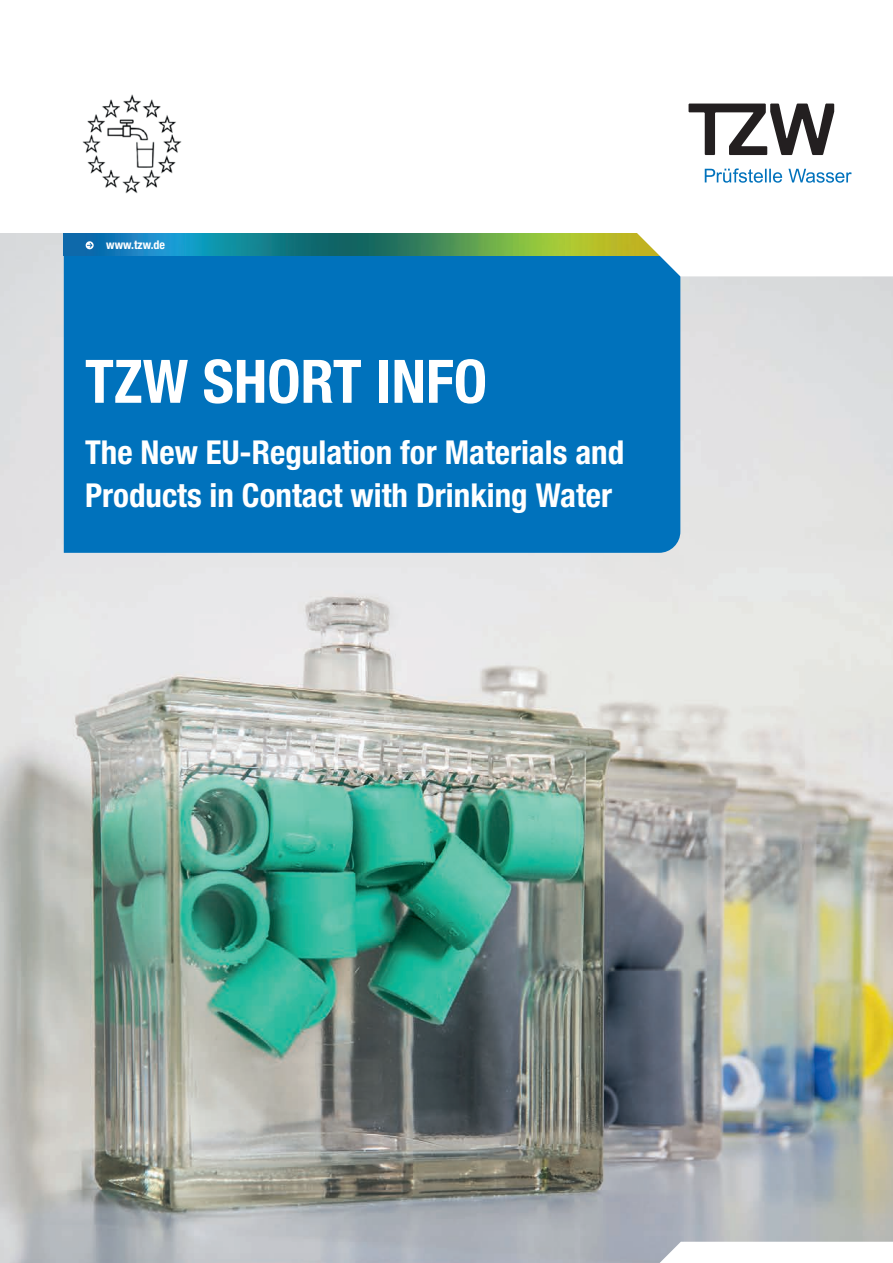
<style>
.page{position:relative;width:893px;height:1263px;background:#fff}
.page>*{position:absolute;margin:0;border:0;box-sizing:border-box;transform-origin:0 0}
.DVGW-Medienzusatz_77_10_14{font:700 condensed 60px "Helvetica Neue LT Pro";color:#fff}
.DVGW-Medienzusatz_77_10_14-2{font:700 condensed 33px/43.2px "Helvetica Neue LT Pro";color:#fff}
.DVGW-MEDIENZUSATZ{font:700 condensed 12px "Helvetica Neue LT Pro";color:#fff}
</style>
<div class="page">
<img style="left:0;top:234px;width:893px;height:1029px">
<div style="left:64px;top:255px;width:616px;height:298px;background:#0072bc"></div>
<img style="left:64px;top:234px;width:553px;height:21px">
<svg style="left:617px;top:233px;width:276px;height:43px"></svg>
<svg style="left:660px;top:1242px;width:233px;height:21px"></svg>
<svg style="left:705px;top:168px;width:147px;height:15px"></svg>
<svg style="left:689px;top:104px;width:145px;height:51px"></svg>
<img style="left:82px;top:94px;width:100px;height:100px">
<svg style="left:86px;top:241px;width:8px;height:8px"></svg>
<p class="DVGW-MEDIENZUSATZ" style="left:106px;top:237px;width:60px">www.tzw.de</p>
<p class="DVGW-Medienzusatz_77_10_14" style="left:85px;top:345px;width:404px">TZW SHORT INFO</p>
<p class="DVGW-Medienzusatz_77_10_14-2" style="left:85px;top:431px;width:541px">The New EU-Regulation for Materials and<br>Products in Contact with Drinking Water</p>
</div>
